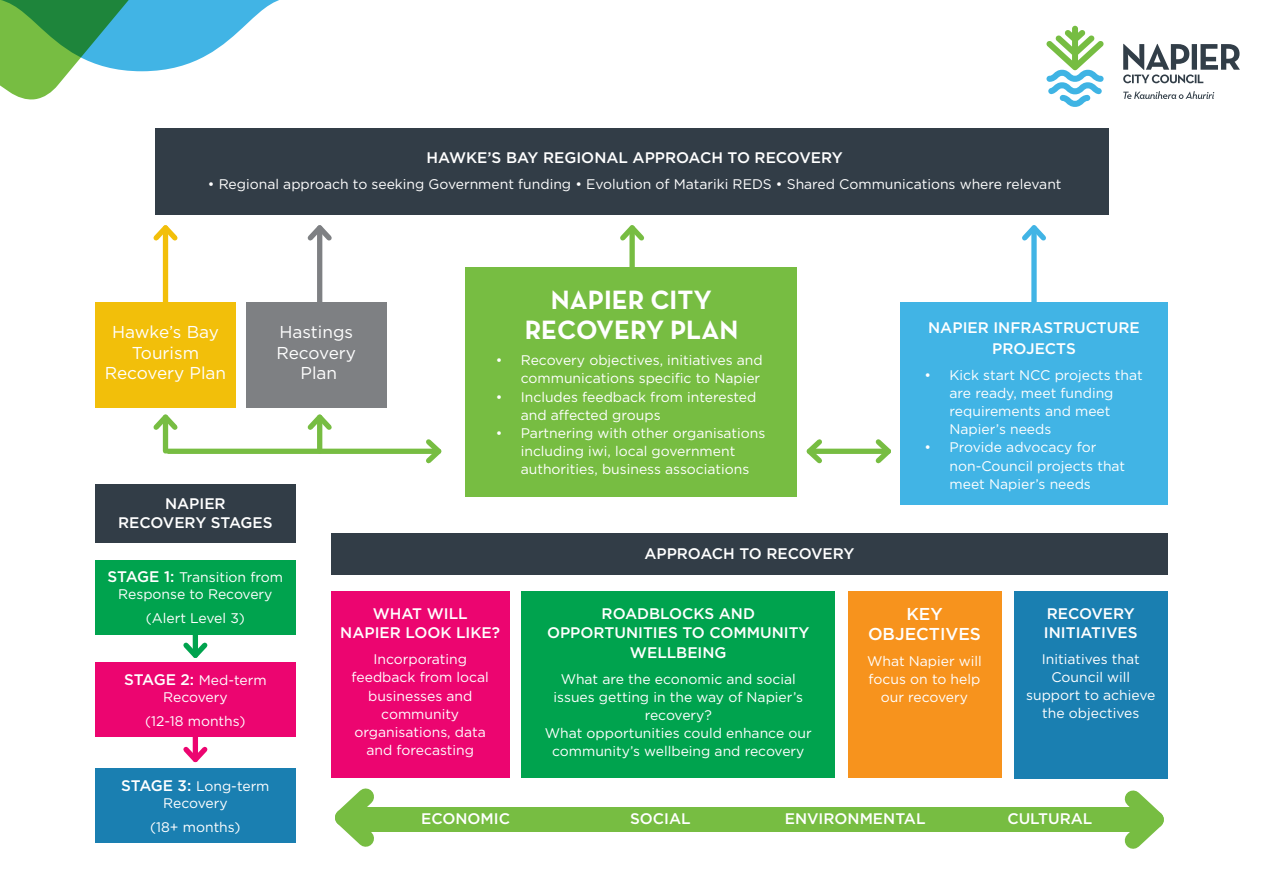
<style>
.page{position:relative;width:1263px;height:893px;background:#fff}
.page>*{position:absolute;margin:0;border:0;box-sizing:border-box;transform-origin:0 0}
.Sub_Heading{font:700 27px/30px "Neutraface Text";color:#fff;text-align:center}
.t1{font:17.25px/20.7px "Gotham";color:#fff;text-align:center}
.Sub_Heading-2{font:500 17.25px/19.5px "Gotham";color:#fff;text-align:center}
.Sub_Heading-3{font:500 15.3px/19.5px "Gotham";color:#fff;text-align:center}
.Body{font:13.95px/18.1px "Gotham";color:#fff;text-align:center}
.Sub_Heading-4{font:13.95px/16.5px "Gotham";color:#fff;text-align:center}
.s1{font-weight:500;font-size:15.3px}
</style>
<div class="page">
<div style="left:193px;top:726px;width:5px;height:33px;background:#ec0570"></div>
<svg style="left:183px;top:742px;width:25px;height:21px"></svg>
<div style="left:356px;top:807px;width:788px;height:24px;background:#77bd42"></div>
<svg style="left:1109px;top:790px;width:55px;height:59px"></svg>
<div style="left:193px;top:621px;width:5px;height:34px;background:#00a34e"></div>
<svg style="left:183px;top:638px;width:25px;height:20px"></svg>
<div style="left:155px;top:128px;width:954px;height:86px;background:#323d47"></div>
<div style="left:95px;top:560px;width:201px;height:75px;background:#00a34e"></div>
<div style="left:168px;top:449px;width:271px;height:5px;background:#77bd42"></div>
<svg style="left:421px;top:439px;width:21px;height:25px"></svg>
<div style="left:521px;top:591px;width:314px;height:187px;background:#00a34e"></div>
<div style="left:847px;top:591px;width:154px;height:187px;background:#f7931d"></div>
<div style="left:1014px;top:591px;width:154px;height:188px;background:#1a7fb1"></div>
<div style="left:331px;top:591px;width:178px;height:187px;background:#ec0570"></div>
<div style="left:331px;top:533px;width:837px;height:42px;background:#323d47"></div>
<div style="left:95px;top:302px;width:141px;height:106px;background:#f2bf0a"></div>
<div style="left:246px;top:302px;width:141px;height:106px;background:#7e8083"></div>
<div style="left:465px;top:267px;width:332px;height:229px;background:#77bd42"></div>
<div style="left:900px;top:302px;width:268px;height:203px;background:#41b4e5"></div>
<div style="left:95px;top:662px;width:201px;height:75px;background:#ec0570"></div>
<div style="left:95px;top:768px;width:201px;height:75px;background:#1a7fb1"></div>
<div style="left:317px;top:228px;width:5px;height:79px;background:#7e8083"></div>
<svg style="left:307px;top:225px;width:25px;height:20px"></svg>
<div style="left:163px;top:228px;width:5px;height:79px;background:#f2bf0a"></div>
<svg style="left:153px;top:225px;width:25px;height:20px"></svg>
<div style="left:1031px;top:228px;width:6px;height:79px;background:#41b4e5"></div>
<svg style="left:1022px;top:225px;width:24px;height:20px"></svg>
<div style="left:629px;top:228px;width:6px;height:40px;background:#77bd42"></div>
<svg style="left:620px;top:225px;width:25px;height:20px"></svg>
<div style="left:317px;top:417px;width:5px;height:34px;background:#77bd42"></div>
<svg style="left:307px;top:414px;width:25px;height:21px"></svg>
<div style="left:163px;top:417px;width:5px;height:34px;background:#77bd42"></div>
<svg style="left:153px;top:414px;width:25px;height:21px"></svg>
<div style="left:809px;top:449px;width:79px;height:5px;background:#77bd42"></div>
<svg style="left:806px;top:439px;width:21px;height:25px"></svg>
<svg style="left:871px;top:439px;width:20px;height:25px"></svg>
<div style="left:95px;top:484px;width:201px;height:58px;background:#323d47"></div>
<svg style="left:0;top:0;width:279px;height:100px"></svg>
<svg style="left:1123px;top:44px;width:117px;height:39px"></svg>
<svg style="left:1123px;top:91px;width:91px;height:8px"></svg>
<svg style="left:1046px;top:26px;width:58px;height:81px"></svg>
<svg style="left:335px;top:788px;width:54px;height:59px"></svg>
<p class="Sub_Heading-3" style="left:427px;top:148px;width:418px">HAWKE’S BAY REGIONAL APPROACH TO RECOVERY</p>
<p class="Body" style="left:208px;top:175px;width:855px">• Regional approach to seeking Government funding • Evolution of Matariki REDS • Shared Communications where relevant</p>
<p class="t1" style="left:112px;top:321px;width:108px">Hawke’s Bay</p>
<p class="t1" style="left:105px;top:342px;width:123px">Tourism<br>Recovery Plan</p>
<p class="t1" style="left:276px;top:321px;width:81px;text-align:left">Hastings<br>Recovery</p>
<p class="t1" style="left:301px;top:362px;width:38px">Plan</p>
<p class="Sub_Heading-3" style="left:118px;top:493px;width:156px">NAPIER<br>RECOVERY STAGES</p>
<p class="Sub_Heading" style="left:525px;top:285px;width:215px">NAPIER CITY<br>RECOVERY PLAN</p>
<p class="Body" style="left:496px;top:351px;width:269px;text-align:right">• Recovery objectives, initiatives and communications specific to Napier</p>
<p class="Body" style="left:521px;top:387px;width:237px;text-align:left;text-indent:-25px">• Includes feedback from interested and affected groups</p>
<p class="Body" style="left:521px;top:423px;width:246px;text-align:left;text-indent:-25px">• Partnering with other organisations including iwi, local government authorities, business associations</p>
<p class="Sub_Heading-3" style="left:644px;top:543px;width:212px">APPROACH TO RECOVERY</p>
<p class="Sub_Heading-4" style="left:108px;top:569px;width:177px"><span class="s1">STAGE 1:</span> Transition from<br>Response to Recovery</p>
<p class="Body" style="left:146px;top:609px;width:101px">(Alert Level 3)</p>
<p class="Sub_Heading-4" style="left:124px;top:672px;width:144px"><span class="s1">STAGE 2:</span> Med-term<br>Recovery</p>
<p class="Body" style="left:145px;top:712px;width:102px">(12-18 months)</p>
<p class="Sub_Heading-3" style="left:340px;top:603px;width:161px">WHAT WILL<br>NAPIER LOOK LIKE?</p>
<p class="Body" style="left:352px;top:650px;width:139px">Incorporating feedback from local businesses and community organisations, data and forecasting</p>
<p class="Sub_Heading-3" style="left:547px;top:603px;width:264px">ROADBLOCKS AND<br>OPPORTUNITIES TO COMMUNITY<br>WELLBEING</p>
<p class="Body" style="left:554px;top:669px;width:251px">What are the economic and social issues getting in the way of Napier’s recovery?</p>
<p class="Body" style="left:545px;top:724px;width:268px">What opportunities could enhance our community’s wellbeing and recovery</p>
<p class="Sub_Heading-3" style="left:928px;top:317px;width:213px;line-height:20.7px">NAPIER INFRASTRUCTURE<br>PROJECTS</p>
<p class="Body" style="left:949px;top:366px;width:195px;text-align:left;text-indent:-25px">• Kick start NCC projects that are ready, meet funding requirements and meet<br>Napier’s needs</p>
<p class="Body" style="left:949px;top:438px;width:177px;text-align:left;text-indent:-25px">• Provide advocacy for non-Council projects that meet Napier’s needs</p>
<p class="Sub_Heading-2" style="left:868px;top:604px;width:114px">KEY<br>OBJECTIVES</p>
<p class="Body" style="left:867px;top:651px;width:116px">What Napier will focus on to help our recovery</p>
<p class="Sub_Heading-3" style="left:1044px;top:603px;width:95px;text-align:left">RECOVERY<br>INITIATIVES</p>
<p class="Body" style="left:1026px;top:650px;width:131px">Initiatives that<br>Council will support to achieve the objectives</p>
<p class="Sub_Heading-4" style="left:121px;top:777px;width:150px"><span class="s1">STAGE 3:</span> Long-term<br>Recovery</p>
<p class="Body" style="left:150px;top:818px;width:92px">(18+ months)</p>
<p class="Sub_Heading-3" style="left:421px;top:809px;width:90px">ECONOMIC</p>
<p class="Sub_Heading-3" style="left:630px;top:809px;width:62px">SOCIAL</p>
<p class="Sub_Heading-3" style="left:785px;top:809px;width:142px">ENVIRONMENTAL</p>
<p class="Sub_Heading-3" style="left:1007px;top:809px;width:87px">CULTURAL</p>
</div>
